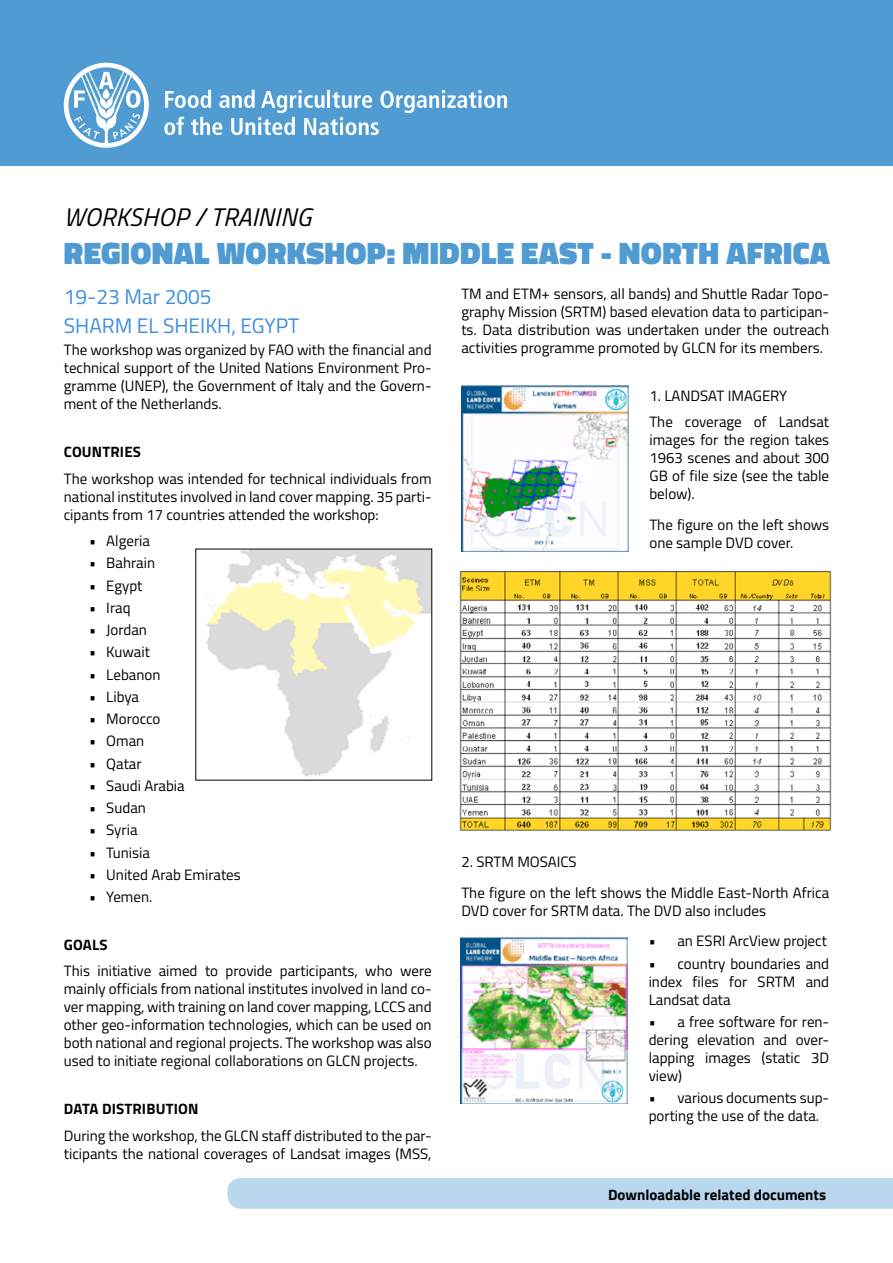
<style>
.page{position:relative;width:893px;height:1263px;background:#fff}
.page>*{position:absolute;margin:0;border:0;box-sizing:border-box;transform-origin:0 0}
.t1{font:900 31.5px "Titillium";letter-spacing:.01em;color:#509cd2}
.t2{font:italic 25.5px "Titillium";letter-spacing:.01em;color:#000}
.t3{font:21px/29.4px "Titillium";color:#3e8ede}
.t4{font:15px/18px "Titillium";color:#000;text-align:justify}
.t5{font:700 15px "Titillium";letter-spacing:.01em;color:#000}
</style>
<div class="page">
<div style="left:0;top:0;width:893px;height:166px;background:#509cd2"></div>
<div style="left:227px;top:1178px;width:666px;height:31px;background:#b9d7ed"></div>
<svg style="left:164px;top:90px;width:343px;height:45px"></svg>
<svg style="left:64px;top:63px;width:85px;height:85px"></svg>
<img style="left:206px;top:551px;width:224px;height:226px">
<img style="left:461px;top:386px;width:167px;height:165px">
<img style="left:459px;top:570px;width:373px;height:261px">
<img style="left:460px;top:938px;width:167px;height:165px">
<h2 class="t2" style="left:64px;top:199px;width:249px">WORKSHOP / TRAINING</h2>
<h1 class="t1" style="left:64px;top:230px;width:577px">REGIONAL WORKSHOP: MIDDLE EAST - NOR</h1>
<h1 class="t1" style="left:682px;top:230px;width:150px">TH AFRICA</h1>
<h3 class="t3" style="left:64px;top:281px;width:237px">19-23 Mar 2005<br>Sharm El sheikh, egypt</h3>
<p class="t4" style="left:64px;top:340px;width:369px">The workshop was organized by FAO with the financial and technical support of the United Nations Environment Pro&shy;gramme (UNEP), the Government of Italy and the Govern&shy;ment of the Netherlands.</p>
<p class="t5" style="left:64px;top:440px;width:79px">Countries</p>
<p class="t4" style="left:64px;top:469px;width:369px">The workshop was intended for technical individuals from national institutes involved in land cover mapping. 35 parti&shy;cipants from 17 countries attended the workshop:</p>
<p class="t4" style="left:89px;top:531px;width:62px">• Algeria</p>
<p class="t4" style="left:89px;top:553px;width:67px">• Bahrain</p>
<p class="t4" style="left:89px;top:576px;width:55px">• Egypt</p>
<p class="t4" style="left:89px;top:598px;width:43px">• I raq</p>
<p class="t4" style="left:89px;top:620px;width:59px">• Jordan</p>
<p class="t4" style="left:89px;top:642px;width:62px">• Kuwait</p>
<p class="t4" style="left:89px;top:665px;width:73px">• Lebanon</p>
<p class="t4" style="left:89px;top:687px;width:51px">• Libya</p>
<p class="t4" style="left:89px;top:709px;width:73px">• Morocco</p>
<p class="t4" style="left:89px;top:731px;width:57px">• Oman</p>
<p class="t4" style="left:89px;top:754px;width:54px">• Qatar</p>
<p class="t4" style="left:89px;top:776px;width:97px">• Saudi Arabia</p>
<p class="t4" style="left:89px;top:798px;width:58px">• Sudan</p>
<p class="t4" style="left:89px;top:820px;width:50px">• Syria</p>
<p class="t4" style="left:89px;top:843px;width:62px">• Tunisia</p>
<p class="t4" style="left:89px;top:865px;width:153px">• United Arab Emirates</p>
<p class="t4" style="left:89px;top:887px;width:65px">• Yemen.</p>
<p class="t5" style="left:64px;top:933px;width:45px">Goals</p>
<p class="t4" style="left:64px;top:961px;width:369px">This initiative aimed to provide participants, who were mainly officials from national institutes involved in land co&shy;ver mapping, with training on land cover mapping, LCCS and other geo-information technologies, which can be used on both national and regional projects. The workshop was also used to initiate regional collaborations on GLCN projects.</p>
<p class="t5" style="left:64px;top:1097px;width:19px">DATA</p>
<p class="t5" style="left:102px;top:1097px;width:18px">DISTRI</p>
<p class="t5" style="left:146px;top:1097px;width:19px">BUTION</p>
<p class="t4" style="left:64px;top:1126px;width:369px">During the workshop, the GLCN staff distributed to the par&shy;ticipants the national coverages of Landsat images (MSS,</p>
<p class="t4" style="left:461px;top:284px;width:369px">TM and ETM+ sensors, all bands) and Shuttle Radar Topo&shy;graphy Mission (SRTM) based elevation data to participan&shy;ts. Data distribution was undertaken under the outreach activities programme promoted by GLCN for its members.</p>
<p class="t4" style="left:649px;top:381px;width:181px;line-height:26.5px">1. LANDSAT IMAGERY<br>The coverage of Landsat</p>
<p class="t4" style="left:649px;top:430px;width:181px">images for the region takes 1963 scenes and about 300<br>GB of file size (see the table below).</p>
<p class="t4" style="left:649px;top:515px;width:181px">The figure on the left shows one sample DVD cover.</p>
<p class="t4" style="left:461px;top:845px;width:369px;line-height:30.8px">2. SRTM MOSAICS<br>The figure on the left shows the Middle East-North Africa</p>
<p class="t4" style="left:461px;top:901px;width:306px">DVD cover for SRTM data. The DVD also includes</p>
<p class="t4" style="left:649px;top:931px;width:180px">• an ESRI ArcView project</p>
<p class="t4" style="left:649px;top:954px;width:182px">• country boundaries and index files for SRTM and Landsat data</p>
<p class="t4" style="left:649px;top:1012px;width:182px">• a free software for ren&shy;dering elevation and over&shy;lapping images (static 3D view)</p>
<p class="t4" style="left:649px;top:1088px;width:182px">• various documents sup&shy;porting the use of the data.</p>
<p class="t5" style="left:608px;top:1183px;width:220px">Downloadable related documents</p>
</div>
